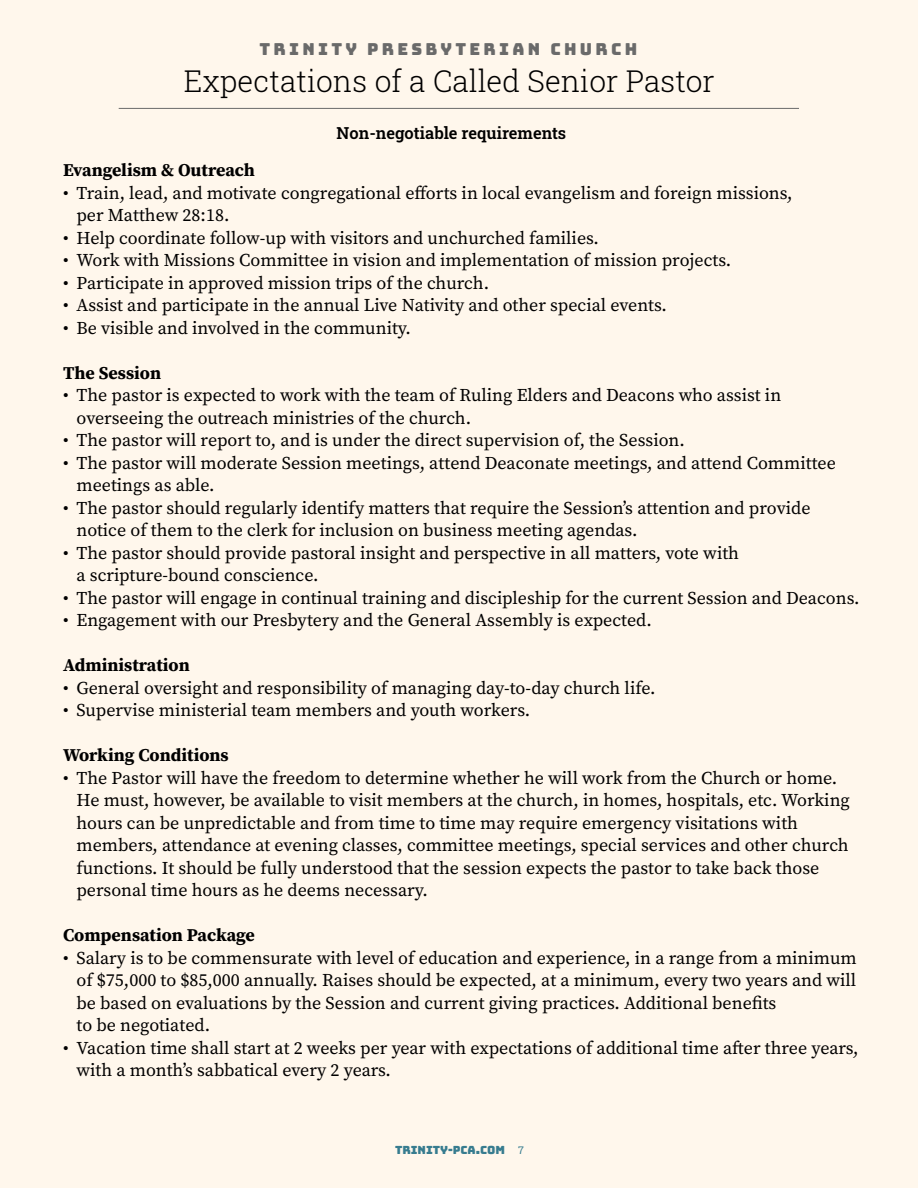
<style>
.page{position:relative;width:918px;height:1188px;background:#fff7ec}
.page>*{position:absolute;margin:0;border:0;box-sizing:border-box;transform-origin:0 0}
.t1{font:300 30px "Roboto Slab";color:#000}
.t2{font:18px/22.5px "Source Serif Pro";color:#000}
.t3{font:700 18px "Source Serif Pro";color:#000}
.t4{font:600 16.5px "Roboto Slab";color:#000}
.t5{font:16.5px "Bungee";letter-spacing:.2em;color:#6a6a6a}
.t6{font:11.25px "Bungee";color:#377c8f}
.s1{font-family:"Roboto Slab";font-size:10.5px}
</style>
<div class="page">
<hr style="left:119px;top:108px;width:680px;height:1px;background:#6a6a6a">
<p class="t5" style="left:259px;top:39px;width:379px">TRINITY PRESBYTERIAN CHURCH</p>
<h1 class="t1" style="left:184px;top:60px;width:533px">Expectations of a Called Senior Pastor</h1>
<p class="t4" style="left:337px;top:122px;width:231px">Non-negotiable requirements</p>
<p class="t3" style="left:63px;top:158px;width:193px">Evangelism &amp; Outreach</p>
<p class="t2" style="left:76px;top:181px;width:718px;text-indent:-14px">• Train, lead, and motivate congregational efforts in local evangelism and foreign missions, per Matthew 28:18.</p>
<p class="t2" style="left:63px;top:226px;width:538px">• Help coordinate follow-up with visitors and unchurched families.</p>
<p class="t2" style="left:63px;top:249px;width:670px">• Work with Missions Committee in vision and implementation of mission projects.</p>
<p class="t2" style="left:63px;top:271px;width:428px">• Participate in approved mission trips of the church.</p>
<p class="t2" style="left:63px;top:294px;width:605px">• Assist and participate in the annual Live Nativity and other special events.</p>
<p class="t2" style="left:63px;top:316px;width:349px">• Be visible and involved in the community.</p>
<p class="t3" style="left:63px;top:360px;width:100px">The Session</p>
<p class="t2" style="left:76px;top:384px;width:706px;text-indent:-14px">• The pastor is expected to work with the team of Ruling Elders and Deacons who assist in overseeing the outreach ministries of the church.</p>
<p class="t2" style="left:63px;top:429px;width:623px">• The pastor will report to, and is under the direct supervision of, the Session.</p>
<p class="t2" style="left:76px;top:451px;width:761px;text-indent:-14px">• The pastor will moderate Session meetings, attend Deaconate meetings, and attend Committee meetings as able.</p>
<p class="t2" style="left:76px;top:496px;width:736px;text-indent:-14px">• The pastor should regularly identify matters that require the Session’s attention and provide notice of them to the clerk for inclusion on business meeting agendas.</p>
<p class="t2" style="left:76px;top:541px;width:664px;text-indent:-14px">• The pastor should provide pastoral insight and perspective in all matters, vote with a scripture-bound conscience.</p>
<p class="t2" style="left:63px;top:586px;width:798px">• The pastor will engage in continual training and discipleship for the current Session and Deacons.</p>
<p class="t2" style="left:63px;top:609px;width:590px">• Engagement with our Presbytery and the General Assembly is expected.</p>
<p class="t3" style="left:63px;top:653px;width:128px">Administration</p>
<p class="t2" style="left:63px;top:676px;width:594px">• General oversight and responsibility of managing day-to-day church life.</p>
<p class="t2" style="left:63px;top:699px;width:469px">• Supervise ministerial team members and youth workers.</p>
<p class="t3" style="left:63px;top:743px;width:167px">Working Conditions</p>
<p class="t2" style="left:76px;top:766px;width:775px;text-indent:-14px">• The Pastor will have the freedom to determine whether he will work from the Church or home.<br>He must, however, be available to visit members at the church, in homes, hospitals, etc. Working hours can be unpredictable and from time to time may require emergency visitations with members, attendance at evening classes, committee meetings, special services and other church functions. It should be fully understood that the session expects the pastor to take back those personal time hours as he deems necessary.</p>
<p class="t3" style="left:63px;top:923px;width:194px">Compensation Package</p>
<p class="t2" style="left:76px;top:946px;width:782px;text-indent:-14px">• Salary is to be commensurate with level of education and experience, in a range from a minimum of $75,000 to $85,000 annually. Raises should be expected, at a minimum, every two years and will be based on evaluations by the Session and current giving practices. Additional benefits<br>to be negotiated.</p>
<p class="t2" style="left:76px;top:1036px;width:784px;text-indent:-14px">• Vacation time shall start at 2 weeks per year with expectations of additional time after three years, with a month’s sabbatical every 2 years.</p>
<p class="t6" style="left:395px;top:1144px;width:130px">TRINITY-PCA.COM <span class="s1">7</span></p>
</div>
